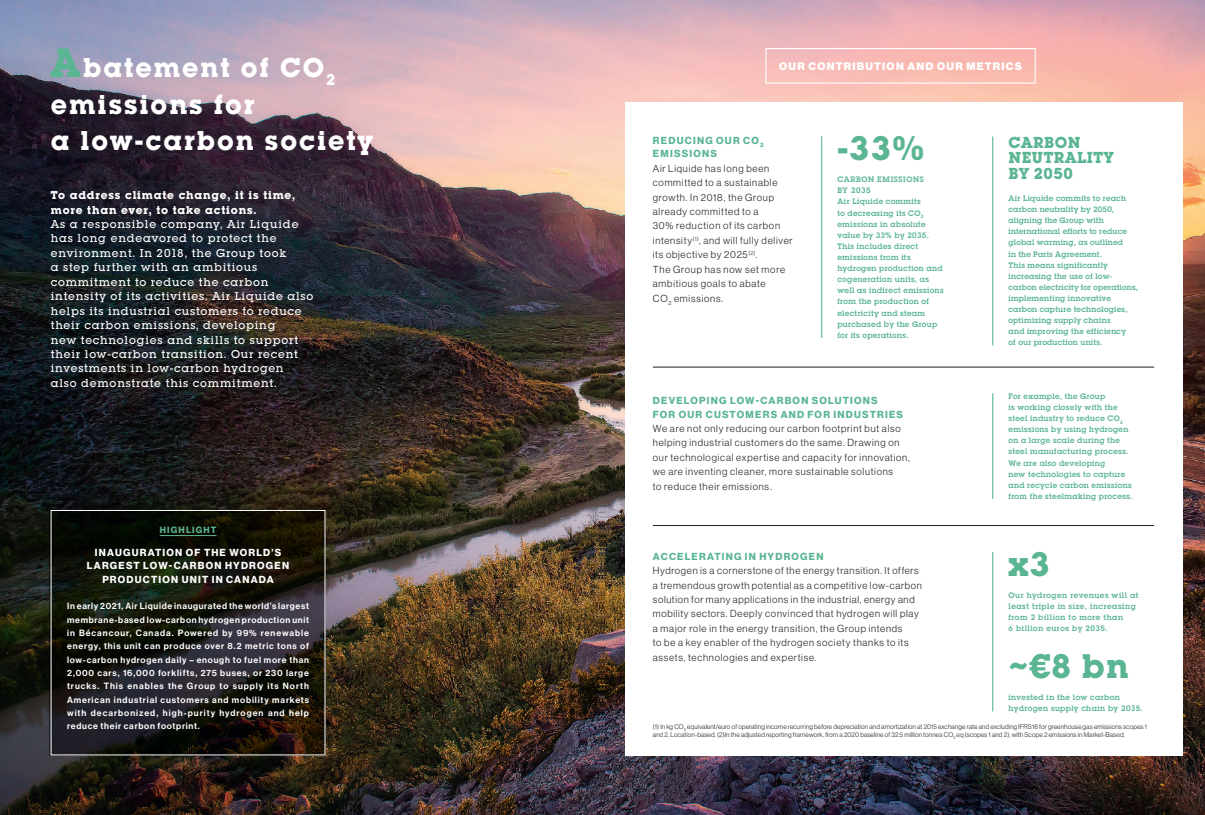
<style>
.page{position:relative;width:1205px;height:815px;background:#fff}
.page>*{position:absolute;margin:0;border:0;box-sizing:border-box;transform-origin:0 0}
.t1{font:700 33.38px "Lubalin Graph Std";color:#5ab592}
.t2{font:700 26.62px/36.9px "Lubalin Graph Std";letter-spacing:.075em;color:#fff}
.t3{font:700 15.5px/15.5px "Lubalin Graph Std";letter-spacing:.035em;color:#5ab592}
.t4{font:500 11.12px/14.5px "Lubalin Graph Std";letter-spacing:.075em;color:#fff}
.t5{font:700 11.12px/14.5px "Lubalin Graph Std";letter-spacing:.075em;color:#fff}
.t6{font:10.62px "N Haas Grotesk DS Pro 95 Blk";letter-spacing:.12em;color:#fff}
.t7{font:10px/14.5px "N Haas Grotesk DS Pro 45 Lt";letter-spacing:.075em;color:#231f20}
.t8{font:10px/13.4px "N Haas Grotesk DS Pro 75 Bd";letter-spacing:.125em;color:#5ab592}
.t9{font:10px/13.4px "N Haas Grotesk DS Pro 75 Bd";letter-spacing:.115em;color:#fff;text-align:center}
.t10{font:8.88px/13.4px "N Haas Grotesk DS Pro 65 Md";letter-spacing:.085em;color:#fff;text-align:justify}
.t11{font:8.88px "N Haas Grotesk DS Pro 75 Bd";letter-spacing:.135em;color:#5ab592}
.t12{font:600 7.75px/11.1px "Lubalin Graph Std";letter-spacing:.04em;color:#5ab592}
.t13{font:600 7.75px/11.1px "Lubalin Graph Std";letter-spacing:.07em;color:#5ab592}
.t14{font:6.62px/7.8px "N Haas Grotesk DS Pro 45 Lt";letter-spacing:.02em;color:#231f20}
.s1{font-size:40px;color:#5ab592}
</style>
<div class="page">
<img style="left:0;top:0;width:602px;height:815px">
<img style="left:50px;top:510px;width:273px;height:245px">
<hr style="left:160px;top:535px;width:56px;height:1px;background:#5ab592">
<img style="left:602px;top:0;width:603px;height:815px">
<div style="left:625px;top:102px;width:557px;height:654px;background:#fff"></div>
<div style="left:765px;top:48px;width:270px;height:36px;border:1px solid #fff"></div>
<hr style="left:653px;top:367px;width:501px;height:1px;background:#231f20">
<hr style="left:653px;top:525px;width:501px;height:1px;background:#231f20">
<hr style="left:992px;top:137px;width:1px;height:208px;background:#5ab592">
<hr style="left:821px;top:136px;width:1px;height:202px;background:#5ab592">
<hr style="left:992px;top:393px;width:1px;height:106px;background:#5ab592">
<hr style="left:992px;top:552px;width:1px;height:159px;background:#5ab592">
<h2 class="t2" style="left:51px;top:48px;width:323px"><span class="s1">A</span>batement of CO<sub>2 </sub>emissions for<br>a low-carbon society</h2>
<h3 class="t5" style="left:51px;top:188px;width:246px">To address climate change, it is time, more than ever, to take actions.</h3>
<p class="t4" style="left:51px;top:217px;width:264px">As a responsible company, Air Liquide has long endeavored to protect the environment. In 2018, the Group took<br>a step further with an ambitious commitment to reduce the carbon intensity of its activities. Air Liquide also helps its industrial customers to reduce their carbon emissions, developing<br>new technologies and skills to support their low-carbon transition. Our recent investments in low-carbon hydrogen<br>also demonstrate this commitment.</p>
<p class="t11" style="left:160px;top:525px;width:58px">HIGHLIGHT</p>
<p class="t9" style="left:87px;top:546px;width:204px">INAUGURATION OF THE WORLD’S<br>LARGEST LOW-CARBON HYDROGEN<br>PRODUCTION UNIT IN CANADA</p>
<p class="t10" style="left:67px;top:600px;width:243px">In early 2021, Air Liquide inaugurated the world’s largest membrane-based low-carbon hydrogen production unit in Bécancour, Canada. Powered by 99% renewable energy, this unit can produce over 8.2 metric tons of low-carbon hydrogen daily – enough to fuel more than 2,000 cars, 16,000 forklifts, 275 buses, or 230 large trucks. This enables the Group to supply its North American industrial customers and mobility markets with decarbonized, high-purity hydrogen and help reduce their carbon footprint.</p>
<h3 class="t6" style="left:779px;top:60px;width:244px">OUR CONTRIBUTION AND OUR METRICS</h3>
<p class="t8" style="left:653px;top:134px;width:112px">REDUCING OUR CO<sub>2<br></sub>EMISSIONS</p>
<p class="t7" style="left:653px;top:161px;width:141px">Air Liquide has long been committed to a sustainable growth. In 2018, the Group already committed to a<br>30% reduction of its carbon intensity<sup>(1)</sup>, and will fully deliver its objective by 2025<sup>(2)</sup>.<br>The Group has now set more ambitious goals to abate<br>CO<sub>2</sub> emissions.</p>
<h1 class="t1" style="left:837px;top:126px;width:88px">-33%</h1>
<p class="t12" style="left:837px;top:174px;width:108px">CARBON EMISSIONS<br>BY 2035<br>Air Liquide commits<br>to decreasing its CO<sub>2 </sub>emissions in absolute value by 33% by 2035.<br>This includes direct emissions from its hydrogen production and cogeneration units, as well as indirect emissions from the production of electricity and steam purchased by the Group for its operations.</p>
<p class="t8" style="left:653px;top:394px;width:252px">DEVELOPING LOW-CARBON SOLUTIONS<br>FOR OUR CUSTOMERS AND FOR INDUSTRIES</p>
<p class="t7" style="left:653px;top:421px;width:258px">We are not only reducing our carbon footprint but also helping industrial customers do the same. Drawing on our technological expertise and capacity for innovation, we are inventing cleaner, more sustainable solutions<br>to reduce their emissions.</p>
<h3 class="t3" style="left:1008px;top:134px;width:107px">CARBON<br>NEUTRALITY<br>BY 2050</h3>
<p class="t12" style="left:1008px;top:193px;width:131px">Air Liquide commits to reach carbon neutrality by 2050, aligning the Group with international efforts to reduce global warming, as outlined<br>in the Paris Agreement.<br>This means significantly increasing the use of low&shy;carbon electricity for operations, implementing innovative carbon capture technologies, optimizing supply chains<br>and improving the efficiency<br>of our production units.</p>
<p class="t12" style="left:1008px;top:390px;width:126px">For example, the Group<br>is working closely with the steel industry to reduce CO<sub>2 </sub>emissions by using hydrogen on a large scale during the steel manufacturing process.<br>We are also developing<br>new technologies to capture and recycle carbon emissions from the steelmaking process.</p>
<h1 class="t1" style="left:1008px;top:542px;width:43px">x3</h1>
<p class="t13" style="left:1008px;top:590px;width:132px">Our hydrogen revenues will at least triple in size, increasing from 2 billion to more than<br>6 billion euros by 2035.</p>
<h1 class="t1" style="left:1008px;top:644px;width:122px">~€8 bn</h1>
<p class="t12" style="left:1008px;top:692px;width:136px">invested in the low carbon hydrogen supply chain by 2035.</p>
<p class="t14" style="left:653px;top:723px;width:495px">(1) In kg CO<sub>2</sub> equivalent/euro of operating income recurring before depreciation and amortization at 2015 exchange rate and excluding IFRS16 for greenhouse gas emissions scopes 1 and 2, Location-based. (2)In the adjusted reporting framework, from a 2020 baseline of 32.5 million tonnes CO<sub>2</sub> eq (scopes 1 and 2), with Scope 2 emissions in Market-Based.</p>
<p class="t8" style="left:653px;top:550px;width:172px">ACCELERATING IN HYDROGEN</p>
<p class="t7" style="left:653px;top:563px;width:271px">Hydrogen is a cornerstone of the energy transition. It offers a tremendous growth potential as a competitive low-carbon solution for many applications in the industrial, energy and mobility sectors. Deeply convinced that hydrogen will play a major role in the energy transition, the Group intends<br>to be a key enabler of the hydrogen society thanks to its assets, technologies and expertise.</p>
</div>
